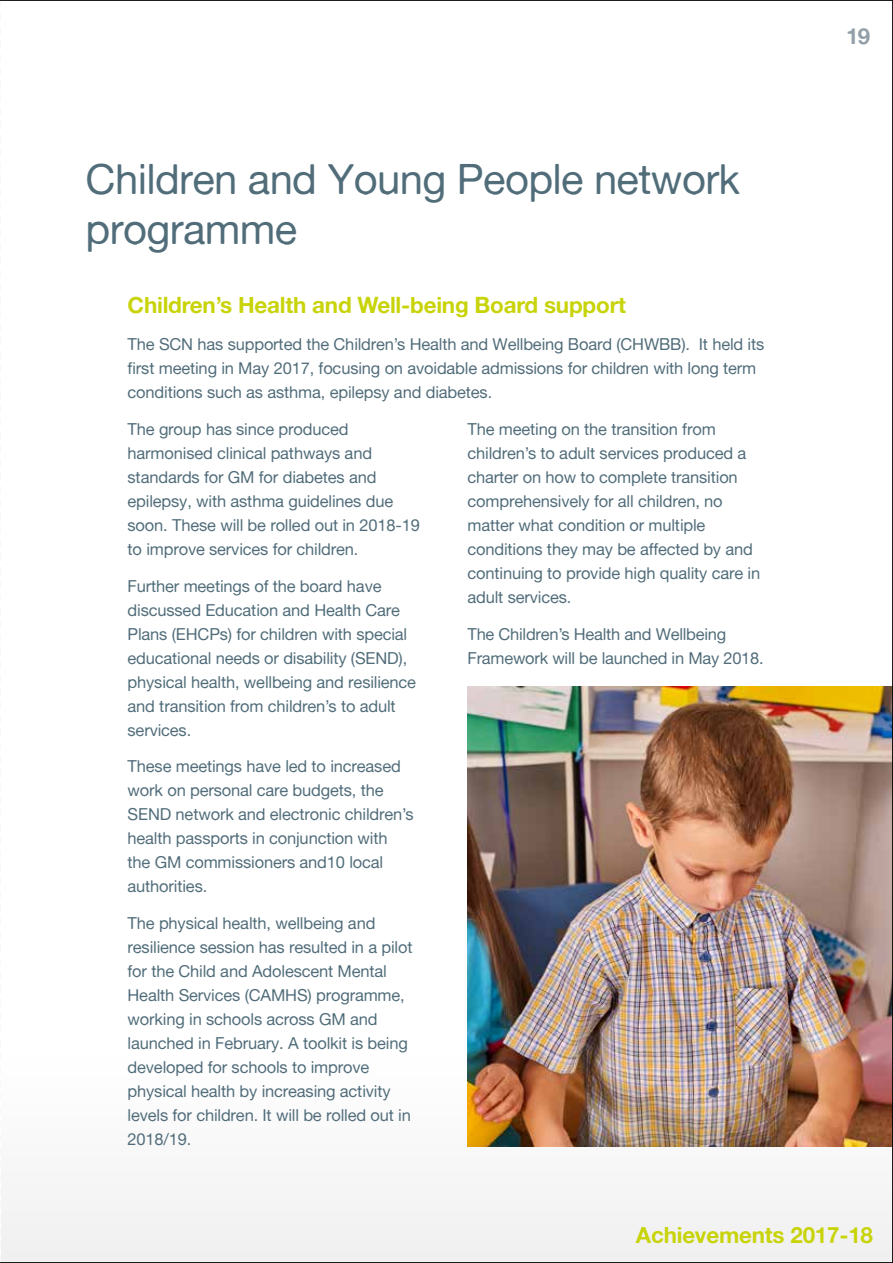
<style>
.page{position:relative;width:893px;height:1263px;background:#fff}
.page>*{position:absolute;margin:0;border:0;box-sizing:border-box;transform-origin:0 0}
.t1{font:41.85px/50.1px "Alte Haas Grotesk";letter-spacing:-.015em;color:#516d7a}
.t2{font:22.5px "Alte Haas Grotesk Bold";letter-spacing:-.01em;color:#c8d409}
.t3{font:22.5px "Alte Haas Grotesk Bold";color:#94a0a9}
.t4{font:16.5px/24px "Alte Haas Grotesk";letter-spacing:-.01em;color:#516d7a}
</style>
<div class="page">
<img style="left:1px;top:0;width:892px;height:1263px">
<h1 class="t1" style="left:86px;top:153px;width:656px">Children and Young People network programme</h1>
<h2 class="t2" style="left:128px;top:291px;width:500px">Children’s Health and Well-being Board support</h2>
<p class="t4" style="left:128px;top:332px;width:638px">The SCN has supported the Children’s Health and Wellbeing Board (CHWBB). It held its first meeting in May 2017, focusing on avoidable admissions for children with long term conditions such as asthma, epilepsy and diabetes.</p>
<p class="t4" style="left:128px;top:417px;width:294px">The group has since produced harmonised clinical pathways and standards for GM for diabetes and epilepsy, with asthma guidelines due soon. These will be rolled out in 2018-19 to improve services for children.</p>
<p class="t4" style="left:128px;top:573px;width:290px">Further meetings of the board have discussed Education and Health Care Plans (EHCPs) for children with special educational needs or disability (SEND), physical health, wellbeing and resilience and transition from children’s to adult services.</p>
<p class="t4" style="left:128px;top:754px;width:288px">These meetings have led to increased work on personal care budgets, the<br>SEND network and electronic children’s health passports in conjunction with the GM commissioners and10 local authorities.</p>
<p class="t4" style="left:128px;top:911px;width:287px">The physical health, wellbeing and resilience session has resulted in a pilot for the Child and Adolescent Mental Health Services (CAMHS) programme, working in schools across GM and launched in February. A toolkit is being developed for schools to improve physical health by increasing activity levels for children. It will be rolled out in 2018/19.</p>
<p class="t4" style="left:467px;top:417px;width:294px">The meeting on the transition from children’s to adult services produced a charter on how to complete transition comprehensively for all children, no matter what condition or multiple conditions they may be affected by and continuing to provide high quality care in adult services.</p>
<p class="t4" style="left:467px;top:622px;width:295px">The Children’s Health and Wellbeing<br>Framework will be launched in May 2018.</p>
<h2 class="t3" style="left:846px;top:22px;width:26px">19</h2>
<h2 class="t2" style="left:636px;top:1221px;width:239px">Achievements 2017-18</h2>
</div>
